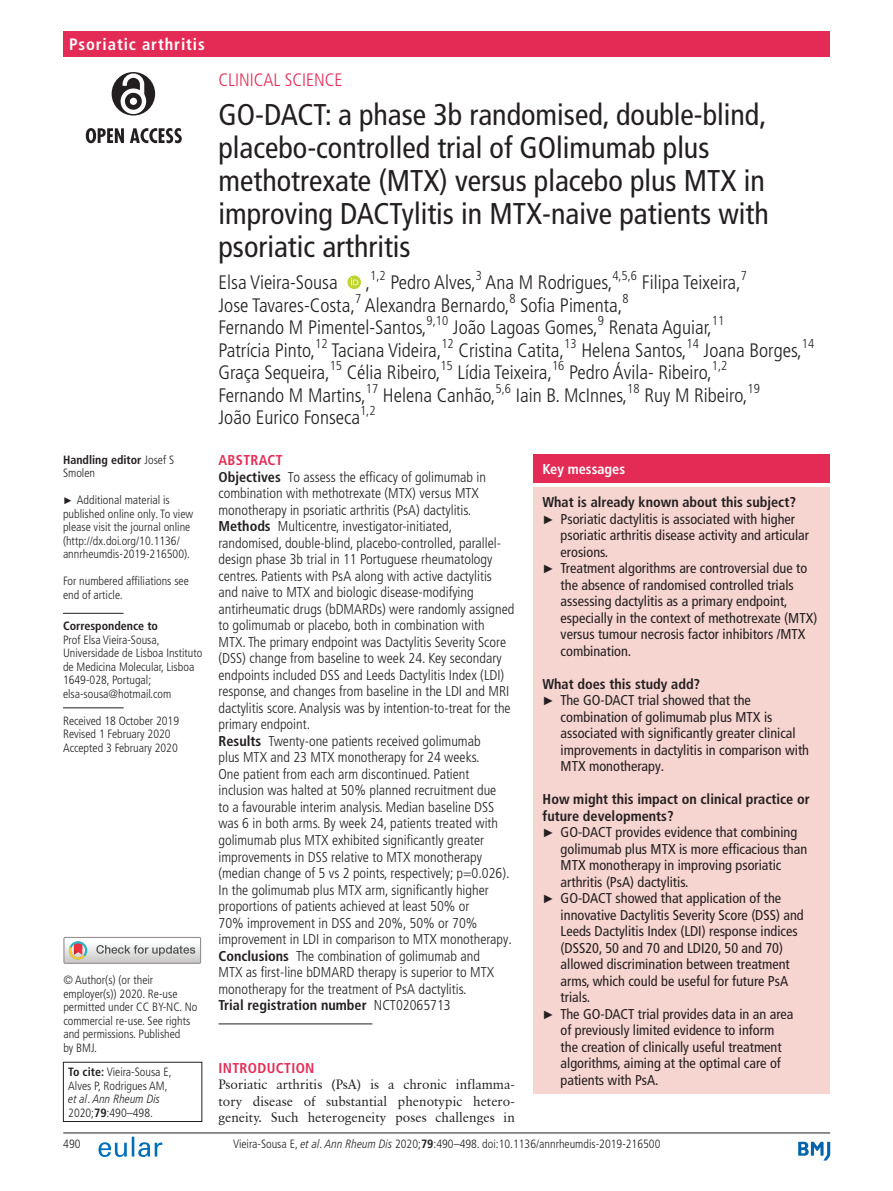
<style>
.page{position:relative;width:893px;height:1191px;background:#fff}
.page>*{position:absolute;margin:0;border:0;box-sizing:border-box;transform-origin:0 0}
.t1{font:condensed 30px/33px "Frutiger LT Pro";color:#231f20}
.t2{font:300 condensed 19.5px/22.5px "Frutiger LT Pro";color:#231f20}
.t3{font:300 condensed 18px "Frutiger LT Pro";color:#e42b56}
.t4{font:700 condensed 16.5px "Frutiger LT Pro";letter-spacing:.055em;color:#fff}
.t5{font:300 condensed 14.25px/16.5px "Frutiger LT Pro";color:#231f20}
.t6{font:condensed 14.25px "Frutiger LT Pro";color:#231f20}
.t7{font:700 condensed 14.25px "Frutiger LT Pro";color:#231f20}
.t8{font:700 condensed 14.25px "Frutiger LT Pro";letter-spacing:.025em;color:#e42b56}
.t9{font:700 condensed 14.25px "Frutiger LT Pro";color:#fff}
.t10{font:13.5px/16.5px "Classical Garamond BT";color:#231f20;text-align:justify}
.t11{font:300 condensed 12.9px "Frutiger LT Pro";color:#231f20}
.t12{font:300 condensed 12px/13.5px "Frutiger LT Pro";color:#231f20}
.t13{font:700 condensed 12px/13.5px "Frutiger LT Pro";color:#231f20}
.s1{font-weight:300}
.s2{font-family:"Arial";font-weight:400;font-stretch:normal;font-size:9.75px}
.s3{font-weight:700}
.s4{font-style:italic}
.s5{font-weight:700;color:#e42b56}
.s6{font-family:"Arial";font-stretch:normal;font-size:12px}
</style>
<div class="page">
<hr style="left:63px;top:1132px;width:767px;height:1px;background:#231f20">
<svg style="left:99px;top:1136px;width:63px;height:21px"></svg>
<svg style="left:798px;top:1141px;width:32px;height:19px"></svg>
<div style="left:63px;top:31px;width:767px;height:25px;background:#e42b56"></div>
<svg style="left:347px;top:275px;width:14px;height:14px"></svg>
<div style="left:63px;top:1061px;width:139px;height:60px;border:1px solid #231f20"></div>
<hr style="left:63px;top:613px;width:61px;height:1px;background:#231f20">
<hr style="left:63px;top:707px;width:61px;height:1px;background:#231f20">
<div style="left:63px;top:937px;width:138px;height:27px;border:1px solid #969090"></div>
<svg style="left:64px;top:937px;width:137px;height:26px"></svg>
<hr style="left:219px;top:1023px;width:153px;height:1px;background:#231f20">
<div style="left:534px;top:454px;width:296px;height:29px;background:#e42b56"></div>
<div style="left:534px;top:487px;width:296px;height:606px;background:#f6d4cf"></div>
<div style="left:112px;top:72px;width:43px;height:43px;background:#231f20;border-radius:50%"></div>
<svg style="left:86px;top:128px;width:38px;height:15px"></svg>
<svg style="left:130px;top:128px;width:52px;height:15px"></svg>
<svg style="left:118px;top:72px;width:30px;height:44px"></svg>
<div style="left:130px;top:98px;width:7px;height:7px;background:#fff;border-radius:50%"></div>
<p class="t4" style="left:69px;top:34px;width:137px">Psoriatic arthritis</p>
<p class="t13" style="left:63px;top:453px;width:111px">Handling editor <span class="s1">Josef S<br>Smolen</span></p>
<p class="t12" style="left:63px;top:493px;width:132px"><span class="s2">►</span> Additional material is published online only. To view please visit the journal online (http://dx.doi.org/10.1136/ annrheumdis-2019-216500).</p>
<p class="t12" style="left:63px;top:574px;width:127px">For numbered affiliations see end of article.</p>
<p class="t13" style="left:63px;top:619px;width:97px">Correspondence to</p>
<p class="t12" style="left:63px;top:633px;width:141px">Prof Elsa Vieira--Sousa,<br>Universidade de Lisboa I nstituto de Medicina Molecular, Lisboa<br>1649-028, Portugal; elsa-sousa@hotmail.com</p>
<p class="t12" style="left:63px;top:714px;width:118px">Received 18 October 2019<br>Revised 1 February 2020<br>Accepted 3 February 2020</p>
<p class="t12" style="left:63px;top:973px;width:136px">© Author(s) (or their employer(s)) 2020. Re-use permitted under CC BY--N C. No commercial re-use. See rights and permissions. Published<br>by BMJ.</p>
<p class="t12" style="left:68px;top:1065px;width:105px"><span class="s3">To cite:</span> Vieira--Sousa E,<br>Alves P, Rodrigues AM, <span class="s4">et al</span>. <span class="s4">Ann Rheum Dis<br></span>2020;<span class="s3">79</span>:490–498.</p>
<p class="t3" style="left:219px;top:69px;width:125px">Clinical science</p>
<h1 class="t1" style="left:219px;top:98px;width:552px">GO-DACT: a phase 3b randomised, double-blind, placebo-controlled trial of GOlimumab plus methotrexate (MTX) versus placebo plus MTX in improving DACTylitis in MTX-naive patients with psoriatic arthritis</h1>
<h2 class="t2" style="left:219px;top:271px;width:121px">Elsa Vieira--Sousa</h2>
<p class="t2" style="left:219px;top:271px;width:597px;text-indent:147px">,<sup>1,2</sup> Pedro Alves,<sup>3</sup> Ana M Rodrigues,<sup>4,5,6</sup> Filipa Teixeira,<sup>7<br></sup>Jose Tavares-Costa,<sup>7</sup> Alexandra Bernardo,<sup>8</sup> Sofia Pimenta,<sup>8<br></sup>Fernando M Pimentel--Santos,<sup>9,10</sup> João Lagoas Gomes,<sup>9</sup> Renata Aguiar,<sup>11<br></sup>Patrícia Pinto,<sup>12</sup> Taciana Videira,<sup>12</sup> Cristina Catita,<sup>13</sup> Helena Santos,<sup>14</sup> Joana Borges,<sup>14<br></sup>Graça Sequeira,<sup>15</sup> Célia Ribeiro,<sup>15</sup> Lídia Teixeira,<sup>16</sup> Pedro Ávila- Ribeiro,<sup>1,2<br></sup>Fernando M Martins,<sup>17</sup> Helena Canhão,<sup>5,6</sup> Iain B. McI nnes,<sup>18</sup> Ruy M Ribeiro,<sup>19<br></sup>João Eurico Fonseca</p>
<p class="t11" style="left:360px;top:403px;width:17px">1,2</p>
<p class="t5" style="left:219px;top:452px;width:297px"><span class="s5">Abstract<br></span><span class="s3">Objectives</span> To assess the efficacy of golimumab in combination with methotrexate (MTX) versus MTX monotherapy in psoriatic arthritis (PsA) dactylitis.<br><span class="s3">Methods</span> Multicentre, investigator-initiated, randomised, double-blind, placebo-controlled, parallel&shy;design phase 3b trial in 11 Portuguese rheumatology centres. Patients with PsA along with active dactylitis and naive to MTX and biologic disease-modifying antirheumatic drugs (bDMARDs) were randomly assigned to golimumab or placebo, both in combination with MTX. The primary endpoint was Dactylitis Severity Score (DSS) change from baseline to week 24. Key secondary endpoints included DSS and Leeds Dactylitis I ndex (LDI) response, and changes from baseline in the LDI and MRI dactylitis score. Analysis was by intention-to-treat for the primary endpoint.<br><span class="s3">Results</span> Twenty-one patients received golimumab<br>plus MTX and 23 MTX monotherapy for 24 weeks.<br>One patient from each arm discontinued. Patient inclusion was halted at 50% planned recruitment due<br>to a favourable interim analysis. Median baseline DSS<br>was 6 in both arms. By week 24, patients treated with golimumab plus MTX exhibited significantly greater improvements in DSS relative to MTX monotherapy (median change of 5 vs 2 points, respectively; p=0.026).<br>I n the golimumab plus MTX arm, significantly higher proportions of patients achieved at least 50% or<br>70% improvement in DSS and 20%, 50% or 70% improvement in LDI in comparison to MTX monotherapy.<br><span class="s3">Conclusions</span> The combination of golimumab and<br>MTX as first-line bDMARD therapy is superior to MTX monotherapy for the treatment of PsA dactylitis.<br><span class="s3">Trial registration number</span> N CT02065713</p>
<p class="t8" style="left:219px;top:1059px;width:66px">Introductio</p>
<p class="t8" style="left:305px;top:1059px;width:11px">n</p>
<p class="t10" style="left:219px;top:1076px;width:298px">Psoriatic arthritis (PsA) is a chronic inflamma&shy;tory disease of substantial phenotypic hetero&shy;geneity. Such heterogeneity poses challenges in</p>
<p class="t9" style="left:543px;top:461px;width:84px">Key messages</p>
<p class="t7" style="left:543px;top:494px;width:255px">What is already known about this subject?</p>
<p class="t6" style="left:543px;top:510px;width:254px"><span class="s6">►</span> Psoriatic dactylitis is associated with higher</p>
<p class="t6" style="left:561px;top:527px;width:250px">psoriatic arthritis disease activity and articular</p>
<p class="t6" style="left:561px;top:543px;width:49px">erosions.</p>
<p class="t6" style="left:543px;top:560px;width:266px"><span class="s6">►</span> Treatment algorithms are controversial due to</p>
<p class="t6" style="left:561px;top:576px;width:235px">the absence of randomised controlled trials</p>
<p class="t6" style="left:561px;top:593px;width:229px">assessing dactylitis as a primary endpoint,</p>
<p class="t6" style="left:561px;top:609px;width:258px">especially in the context of methotrexate (MTX)</p>
<p class="t6" style="left:561px;top:626px;width:246px">versus tumour necrosis factor inhibitors /MTX</p>
<p class="t6" style="left:561px;top:642px;width:72px">combination.</p>
<p class="t7" style="left:543px;top:675px;width:159px">What does this study add?</p>
<p class="t6" style="left:543px;top:692px;width:210px"><span class="s6">►</span> The GO-DACT trial showed that the</p>
<p class="t6" style="left:561px;top:708px;width:213px">combination of golimumab plus MTX is</p>
<p class="t6" style="left:561px;top:725px;width:237px">associated with significantly greater clinical</p>
<p class="t6" style="left:561px;top:741px;width:250px">improvements in dactylitis in comparison with</p>
<p class="t6" style="left:561px;top:758px;width:105px">MTX monotherapy.</p>
<p class="t7" style="left:543px;top:791px;width:269px">How might this impact on clinical practice or</p>
<p class="t7" style="left:543px;top:807px;width:133px">future developments?</p>
<p class="t6" style="left:543px;top:824px;width:256px"><span class="s6">►</span> GO-DACT provides evidence that combining</p>
<p class="t6" style="left:561px;top:840px;width:248px">golimumab plus MTX is more efficacious than</p>
<p class="t6" style="left:561px;top:857px;width:222px">MTX monotherapy in improving psoriatic</p>
<p class="t6" style="left:561px;top:873px;width:129px">arthritis (PsA) dactylitis.</p>
<p class="t6" style="left:543px;top:890px;width:240px"><span class="s6">►</span> GO-DACT showed that application of the</p>
<p class="t6" style="left:561px;top:906px;width:245px">innovative Dactylitis Severity Score (DSS) and</p>
<p class="t6" style="left:561px;top:923px;width:239px">Leeds Dactylitis Index (LDI) response indices</p>
<p class="t6" style="left:561px;top:939px;width:224px">(DSS20, 50 and 70 and LDI20, 50 and 70)</p>
<p class="t6" style="left:561px;top:956px;width:231px">allowed discrimination between treatment</p>
<p class="t6" style="left:561px;top:972px;width:229px">arms, which could be useful for future PsA</p>
<p class="t6" style="left:561px;top:989px;width:31px">trials.</p>
<p class="t6" style="left:543px;top:1005px;width:252px"><span class="s6">►</span> The GO-DACT trial provides data in an area</p>
<p class="t6" style="left:561px;top:1022px;width:215px">of previously limited evidence to inform</p>
<p class="t6" style="left:561px;top:1038px;width:223px">the creation of clinically useful treatment</p>
<p class="t6" style="left:561px;top:1055px;width:222px">algorithms, aiming at the optimal care of</p>
<p class="t6" style="left:561px;top:1071px;width:100px">patients with PsA.</p>
<p class="t12" style="left:63px;top:1136px;width:19px">490</p>
<p class="t12" style="left:233px;top:1136px;width:429px">Vieira-Sousa E, <span class="s4">et al</span>. <span class="s4">Ann Rheum Dis</span> 2020;<span class="s3">79</span>:490–498. doi:10.1136/annrheumdis-2019-216500</p>
</div>
